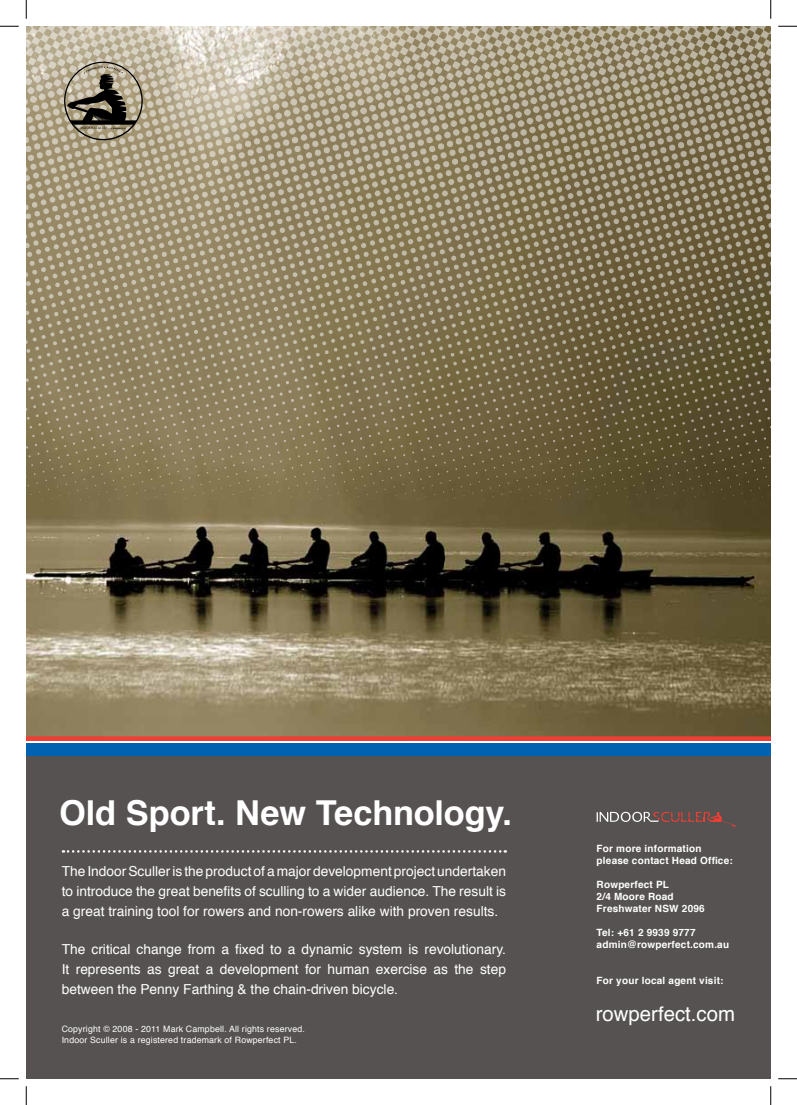
<style>
.page{position:relative;width:797px;height:1105px;background:#fff}
.page>*{position:absolute;margin:0;border:0;box-sizing:border-box;transform-origin:0 0}
.t1{font:700 34.38px "Helvetica";letter-spacing:-.005em;color:#fff}
.t2{font:20.38px "Helvetica";color:#fff}
.t3{font:13.75px/20px "Helvetica";color:#fff;text-align:justify}
.t4{font:700 10px/12px "Helvetica";letter-spacing:.02em;color:#fff}
.t5{font:8.75px/10.9px "Helvetica";letter-spacing:.02em;color:#fff}
</style>
<div class="page">
<div style="left:26px;top:746px;width:744px;height:333px;background:#555251"></div>
<img style="left:26px;top:547px;width:744px;height:189px">
<svg style="left:63px;top:850px;width:443px;height:3px"></svg>
<svg style="left:596px;top:812px;width:139px;height:15px"></svg>
<img style="left:26px;top:26px;width:744px;height:521px">
<svg style="left:64px;top:62px;width:79px;height:78px"></svg>
<svg style="left:65px;top:63px;width:76px;height:76px"></svg>
<svg style="left:67px;top:66px;width:70px;height:64px;background:#7a7362"></svg>
<div style="left:26px;top:743px;width:744px;height:13px;background:#0062b0"></div>
<svg style="left:26px;top:736px;width:744px;height:5px;background:#e74134"></svg>
<svg style="left:0;top:25px;width:19px;height:2px"></svg>
<svg style="left:778px;top:25px;width:19px;height:2px"></svg>
<svg style="left:0;top:1078px;width:19px;height:1px"></svg>
<svg style="left:778px;top:1078px;width:19px;height:1px"></svg>
<svg style="left:25px;top:0;width:2px;height:19px"></svg>
<svg style="left:25px;top:1086px;width:2px;height:19px"></svg>
<svg style="left:770px;top:0;width:1px;height:19px"></svg>
<svg style="left:770px;top:1086px;width:1px;height:19px"></svg>
<h1 class="t1" style="left:59px;top:786px;width:454px">Old Sport. New Technology.</h1>
<p class="t3" style="left:62px;top:861px;width:446px">The Indoor Sculler is the product of a major development project undertaken to introduce the great benefits of sculling to a wider audience. The result is a great training tool for rowers and non-rowers alike with proven results.</p>
<p class="t3" style="left:62px;top:939px;width:446px">The critical change from a fixed to a dynamic system is revolutionary.<br>It represents as great a development for human exercise as the step between the Penny Farthing &amp; the chain-driven bicycle.</p>
<p class="t5" style="left:62px;top:1024px;width:245px">Copyright © 2008 - 2011 Mark Campbell. All rights reserved.<br>Indoor Sculler is a registered trademark of Rowperfect PL.</p>
<p class="t4" style="left:596px;top:843px;width:138px">For more information please contact Head Office:</p>
<p class="t4" style="left:596px;top:879px;width:110px">Rowperfect PL<br>2/4 Moore Road<br>Freshwater NSW 2096</p>
<p class="t4" style="left:596px;top:927px;width:134px">Tel: +61 2 9939 9777 admin@rowperfect.com.au</p>
<p class="t4" style="left:596px;top:975px;width:128px">For your local agent visit:</p>
<h2 class="t2" style="left:596px;top:998px;width:141px">rowperfect.com</h2>
</div>
